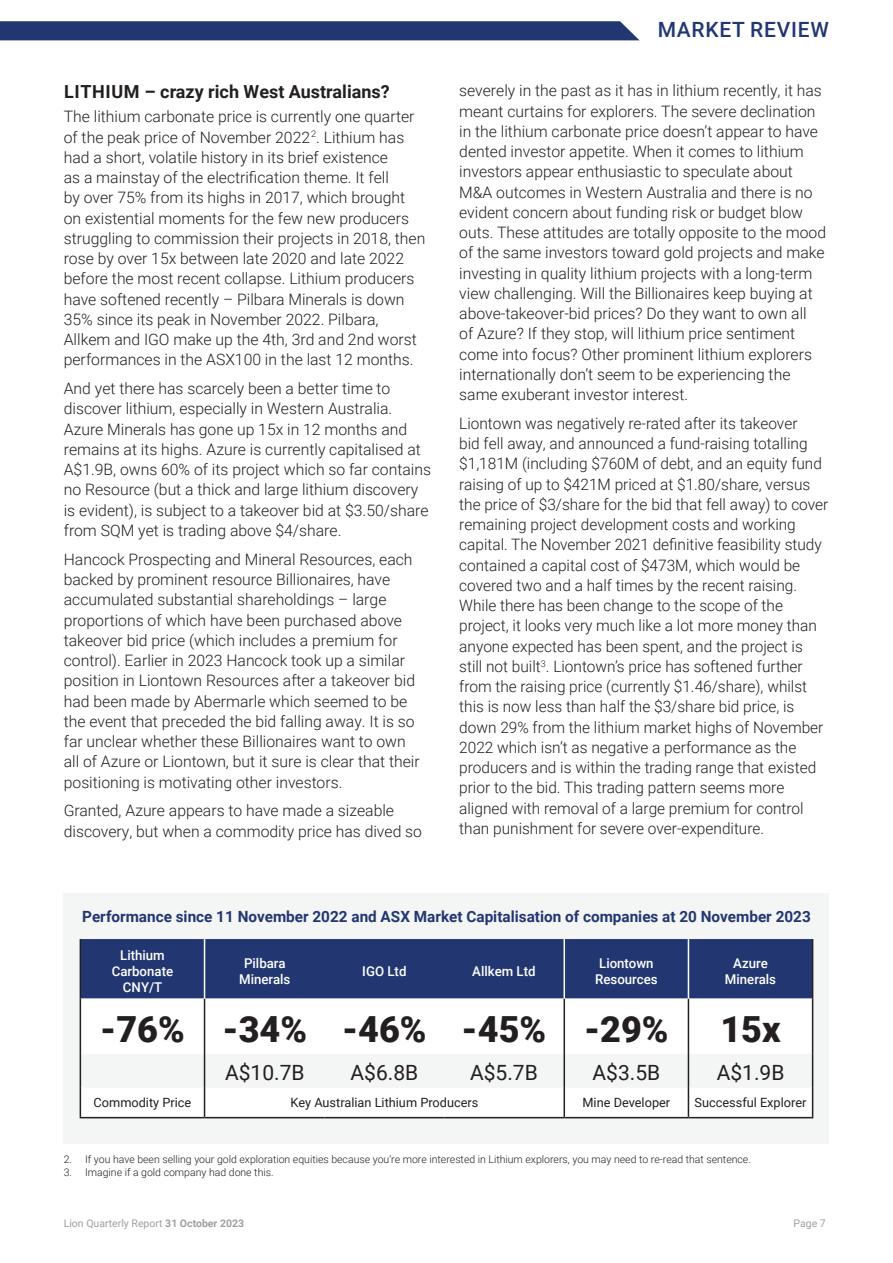
<style>
.page{position:relative;width:893px;height:1263px;background:#fff}
.page>*{position:absolute;margin:0;border:0;box-sizing:border-box;transform-origin:0 0}
.t1{font:900 36px "Roboto";color:#231f20}
.t2{font:21px "Roboto";color:#231f20}
.t3{font:500 21px "Roboto";letter-spacing:.035em;color:#223771}
.t4{font:700 18px "Roboto";color:#231f20}
.t5{font:300 15.75px/20.2px "Roboto";color:#231f20}
.t6{font:700 15.45px "Roboto";color:#223771}
.t7{font:500 13.5px/16.2px "Roboto";color:#fff;text-align:center}
.t8{font:12.75px "Roboto";color:#231f20}
.t9{font:300 10.5px "Roboto";color:#231f20}
.t10{font:10.5px "Roboto";color:#9d9fa2}
.s1{font-weight:700}
</style>
<div class="page">
<div style="left:64px;top:893px;width:765px;height:251px;background:#f4f5f5"></div>
<div style="left:81px;top:939px;width:731px;height:59px;background:#223771"></div>
<svg style="left:81px;top:998px;width:731px;height:119px;fill:#fff"></svg>
<hr style="left:80px;top:1117px;width:125px;height:1px;background:#231f20">
<hr style="left:205px;top:1117px;width:119px;height:1px;background:#231f20">
<hr style="left:324px;top:1117px;width:120px;height:1px;background:#231f20">
<hr style="left:444px;top:1117px;width:120px;height:1px;background:#231f20">
<hr style="left:564px;top:1117px;width:124px;height:1px;background:#231f20">
<hr style="left:688px;top:1117px;width:125px;height:1px;background:#231f20">
<hr style="left:204px;top:998px;width:1px;height:56px;background:#231f20">
<hr style="left:204px;top:1054px;width:1px;height:34px;background:#231f20">
<svg style="left:204px;top:1088px;width:1px;height:29px"></svg>
<hr style="left:563px;top:998px;width:2px;height:56px;background:#231f20">
<hr style="left:688px;top:998px;width:1px;height:56px;background:#231f20">
<hr style="left:563px;top:1054px;width:2px;height:34px;background:#231f20">
<hr style="left:688px;top:1054px;width:1px;height:34px;background:#231f20">
<hr style="left:563px;top:1088px;width:2px;height:29px;background:#231f20">
<svg style="left:688px;top:1088px;width:1px;height:29px"></svg>
<hr style="left:563px;top:939px;width:2px;height:59px;background:#fff">
<hr style="left:688px;top:939px;width:1px;height:59px;background:#fff">
<hr style="left:204px;top:939px;width:1px;height:59px;background:#fff">
<hr style="left:80px;top:939px;width:1px;height:59px;background:#231f20">
<hr style="left:80px;top:998px;width:1px;height:56px;background:#231f20">
<hr style="left:80px;top:1054px;width:1px;height:34px;background:#231f20">
<svg style="left:80px;top:1088px;width:1px;height:29px"></svg>
<hr style="left:812px;top:939px;width:1px;height:59px;background:#231f20">
<hr style="left:812px;top:998px;width:1px;height:56px;background:#231f20">
<hr style="left:812px;top:1054px;width:1px;height:34px;background:#231f20">
<svg style="left:812px;top:1088px;width:1px;height:29px"></svg>
<div style="left:0;top:21px;width:639px;height:19px;background:#223771"></div>
<p class="t4" style="left:64px;top:79px;width:327px">LITHIUM – crazy rich West Australians?</p>
<p class="t5" style="left:64px;top:106px;width:363px">The lithium carbonate price is currently one quarter of the peak price of November 2022<sup>2</sup>. Lithium has had a short, volatile history in its brief existence<br>as a mainstay of the electrification theme. It fell<br>by over 75% from its highs in 2017, which brought on existential moments for the few new producers struggling to commission their projects in 2018, then rose by over 15x between late 2020 and late 2022 before the most recent collapse. Lithium producers have softened recently – Pilbara Minerals is down 35% since its peak in November 2022. Pilbara, Allkem and IGO make up the 4th, 3rd and 2nd worst performances in the ASX100 in the last 12 months.</p>
<p class="t5" style="left:64px;top:378px;width:369px">And yet there has scarcely been a better time to discover lithium, especially in Western Australia.<br>Azure Minerals has gone up 15x in 12 months and remains at its highs. Azure is currently capitalised at A$1.9B, owns 60% of its project which so far contains no Resource (but a thick and large lithium discovery is evident), is subject to a takeover bid at $3.50/share from SQM yet is trading above $4/share.</p>
<p class="t5" style="left:64px;top:548px;width:357px">Hancock Prospecting and Mineral Resources, each backed by prominent resource Billionaires, have accumulated substantial shareholdings – large proportions of which have been purchased above takeover bid price (which includes a premium for control). Earlier in 2023 Hancock took up a similar position in Liontown Resources after a takeover bid had been made by Abermarle which seemed to be the event that preceded the bid falling away. It is so far unclear whether these Billionaires want to own all of Azure or Liontown, but it sure is clear that their positioning is motivating other investors.</p>
<p class="t5" style="left:64px;top:800px;width:360px">Granted, Azure appears to have made a sizeable discovery, but when a commodity price has dived so</p>
<h2 class="t3" style="left:658px;top:15px;width:173px">MARKET REVIEW</h2>
<p class="t5" style="left:459px;top:80px;width:368px">severely in the past as it has in lithium recently, it has meant curtains for explorers. The severe declination in the lithium carbonate price doesn’t appear to have dented investor appetite. When it comes to lithium investors appear enthusiastic to speculate about M&amp;A outcomes in Western Australia and there is no evident concern about funding risk or budget blow outs. These attitudes are totally opposite to the mood of the same investors toward gold projects and make investing in quality lithium projects with a long-term view challenging. Will the Billionaires keep buying at above-takeover-bid prices? Do they want to own all<br>of Azure? If they stop, will lithium price sentiment come into focus? Other prominent lithium explorers internationally don’t seem to be experiencing the same exuberant investor interest.</p>
<p class="t5" style="left:459px;top:412px;width:371px">Liontown was negatively re-rated after its takeover<br>bid fell away, and announced a fund-raising totalling $1,181M (including $760M of debt, and an equity fund raising of up to $421M priced at $1.80/share, versus the price of $3/share for the bid that fell away) to cover remaining project development costs and working capital. The November 2021 definitive feasibility study contained a capital cost of $473M, which would be covered two and a half times by the recent raising.<br>While there has been change to the scope of the project, it looks very much like a lot more money than anyone expected has been spent, and the project is still not built<sup>3</sup>. Liontown’s price has softened further from the raising price (currently $1.46/share), whilst this is now less than half the $3/share bid price, is down 29% from the lithium market highs of November 2022 which isn’t as negative a performance as the producers and is within the trading range that existed prior to the bid. This trading pattern seems more aligned with removal of a large premium for control than punishment for severe over-expenditure.</p>
<p class="t6" style="left:82px;top:905px;width:730px">Performance since 11 November 2022 and ASX Market Capitalisation of companies at 20 November 2023</p>
<p class="t7" style="left:112px;top:946px;width:63px">Lithium<br>Carbonate<br>CNY/T</p>
<p class="t7" style="left:239px;top:954px;width:53px">Pilbara<br>Minerals</p>
<p class="t7" style="left:362px;top:962px;width:46px">IGO Ltd</p>
<p class="t7" style="left:472px;top:962px;width:65px">Allkem Ltd</p>
<p class="t7" style="left:595px;top:954px;width:64px;text-align:left">Liontown<br>Resources</p>
<p class="t7" style="left:725px;top:954px;width:53px">Azure<br>Minerals</p>
<h1 class="t1" style="left:100px;top:1004px;width:570px">-76% -34% -46% -45% -29%</h1>
<h1 class="t1" style="left:720px;top:1004px;width:62px">15x</h1>
<h2 class="t2" style="left:225px;top:1057px;width:81px">A$10.7B</h2>
<h2 class="t2" style="left:351px;top:1057px;width:69px">A$6.8B</h2>
<h2 class="t2" style="left:470px;top:1057px;width:69px">A$5.7B</h2>
<h2 class="t2" style="left:592px;top:1057px;width:69px">A$3.5B</h2>
<h2 class="t2" style="left:717px;top:1057px;width:69px">A$1.9B</h2>
<p class="t8" style="left:94px;top:1094px;width:99px">Commodity Price</p>
<p class="t8" style="left:290px;top:1094px;width:189px">Key Australian Lithium Producers</p>
<p class="t8" style="left:582px;top:1094px;width:89px">Mine Developer</p>
<p class="t8" style="left:694px;top:1094px;width:114px">Successful Explorer</p>
<p class="t9" style="left:64px;top:1152px;width:689px">2. If you have been selling your gold exploration equities because you’re more interested in Lithium explorers, you may need to re-read that sentence.</p>
<p class="t9" style="left:64px;top:1165px;width:211px">3. Imagine if a gold company had done this.</p>
<p class="t10" style="left:64px;top:1216px;width:182px">Lion Quarterly Report <span class="s1">31 October 2023</span></p>
<p class="t10" style="left:794px;top:1216px;width:34px">Page 7</p>
</div>
